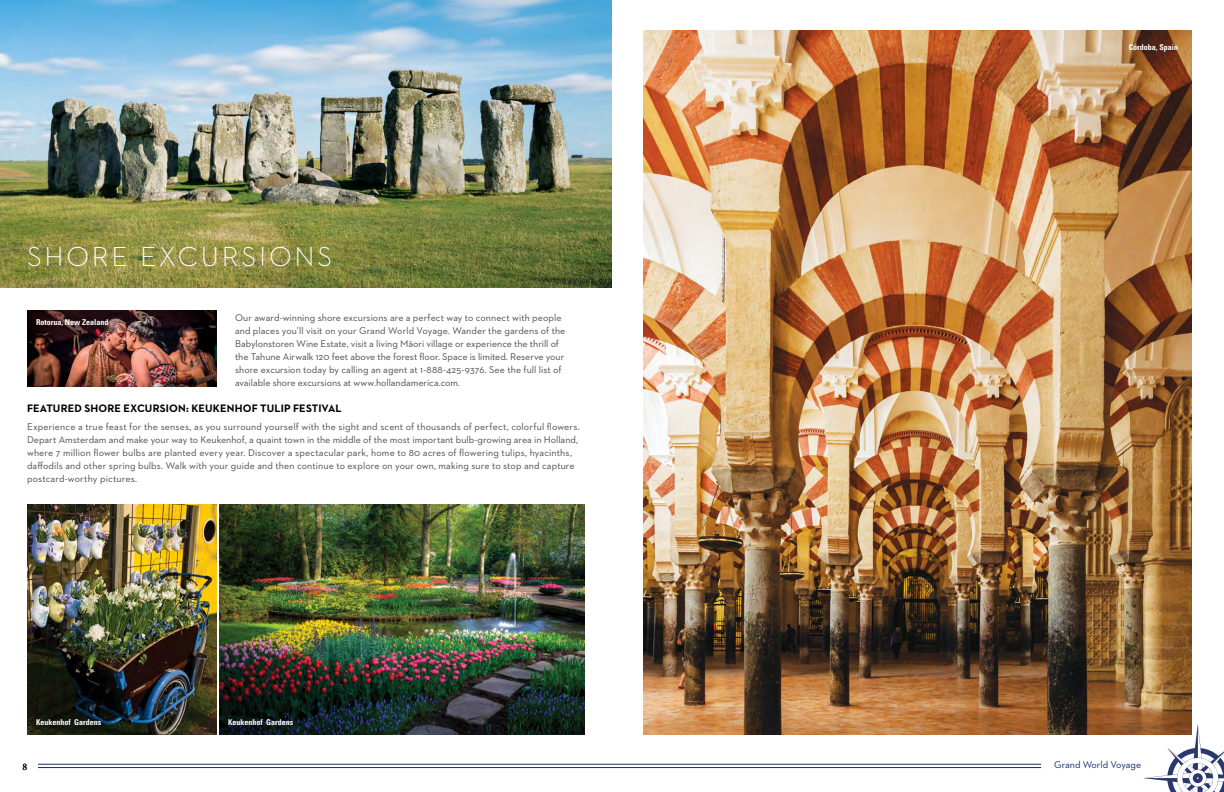
<style>
.page{position:relative;width:1224px;height:792px;background:#fff}
.page>*{position:absolute;margin:0;border:0;box-sizing:border-box;transform-origin:0 0}
.t1{font:300 28px "Neutraface 2 Text";letter-spacing:.1em;color:#fff}
.t2{font:700 11px "Neutraface 2 Text";letter-spacing:.01em;color:#000}
.t3{font:10px/13px "Neutraface 2 Text";letter-spacing:.005em;color:#4d4d4f}
.t4{font:10px "Neutraface 2 Text";color:#0d2c6c}
.t5{font:10px "Minion Pro";color:#000}
.t6{font:700 condensed 8px "Univers LT Std";color:#fff}
</style>
<div class="page">
<img style="left:0;top:0;width:612px;height:288px">
<img style="left:27px;top:310px;width:190px;height:76px">
<img style="left:27px;top:505px;width:190px;height:229px">
<img style="left:219px;top:505px;width:366px;height:229px">
<hr style="left:38px;top:764px;width:1003px;height:1px;background:#0d2c6c">
<hr style="left:38px;top:767px;width:1003px;height:1px;background:#0d2c6c">
<svg style="left:1144px;top:725px;width:80px;height:67px"></svg>
<img style="left:643px;top:30px;width:549px;height:704px">
<h2 class="t1" style="left:27px;top:239px;width:307px">SHORE EXCURSIONS</h2>
<p class="t3" style="left:235px;top:311px;width:332px">Our award-winning shore excursions are a perfect way to connect with people and places you’ll visit on your Grand World Voyage. Wander the gardens of the Babylonstoren Wine Estate, visit a living Māori village or experience the thrill of the Tahune Airwalk 120 feet above the forest floor. Space is limited. Reserve your shore excursion today by calling an agent at 1-888-425-9376. See the full list of available shore excursions at www.hollandamerica.com.</p>
<h3 class="t2" style="left:27px;top:402px;width:316px">FEATURED SHORE EXCURSION: KEUKENHOF TULIP FESTIVAL</h3>
<p class="t3" style="left:27px;top:420px;width:554px">Experience a true feast for the senses, as you surround yourself with the sight and scent of thousands of perfect, colorful flowers.<br>Depart Amsterdam and make your way to Keukenhof, a quaint town in the middle of the most important bulb-growing area in Holland, where 7 million flower bulbs are planted every year. Discover a spectacular park, home to 80 acres of flowering tulips, hyacinths, daffodils and other spring bulbs. Walk with your guide and then continue to explore on your own, making sure to stop and capture postcard-worthy pictures.</p>
<p class="t6" style="left:36px;top:317px;width:74px">Rotorua, New Zealand</p>
<p class="t6" style="left:36px;top:717px;width:67px">Keukenhof Gardens</p>
<p class="t6" style="left:228px;top:717px;width:67px">Keukenhof Gardens</p>
<p class="t5" style="left:22px;top:760px;width:6px">8</p>
<p class="t6" style="left:1129px;top:42px;width:51px">Córdoba, Spain</p>
<p class="t4" style="left:1054px;top:758px;width:89px">Grand World Voyage</p>
</div>
